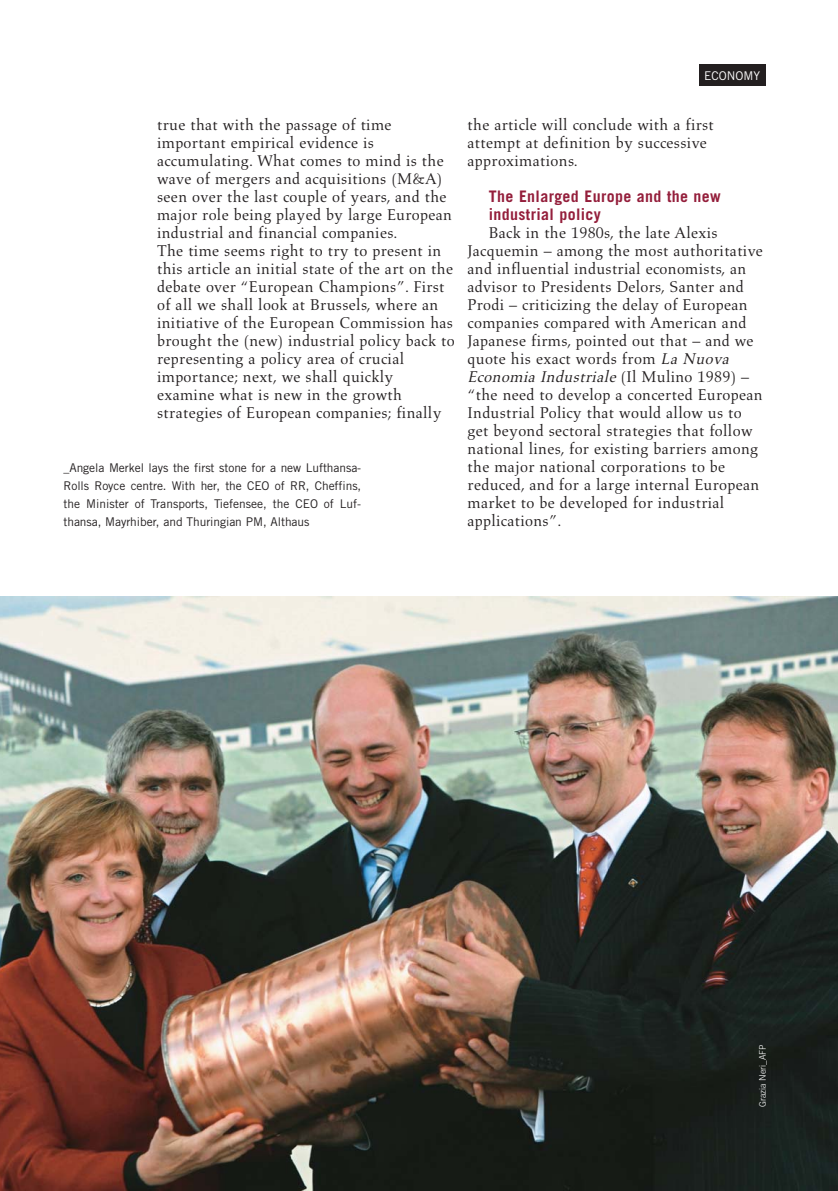
<style>
.page{position:relative;width:838px;height:1191px;background:#fff}
.page>*{position:absolute;margin:0;border:0;box-sizing:border-box;transform-origin:0 0}
.t1{font:15.9px/18px "Aldus";letter-spacing:.02em;color:#231f20}
.t2{font:700 15.9px/18px "Trade Gothic";letter-spacing:.02em;color:#941e3b}
.t3{font:12px/18px "Trade Gothic";letter-spacing:-.005em;color:#231f20;text-align:justify}
.t4{font:12px "Trade Gothic";color:#fff}
.t5{font:300 9px "Trade Gothic";color:#fff}
.s1{font-style:italic}
</style>
<div class="page">
<div style="left:699px;top:65px;width:66px;height:21px;background:#231f20"></div>
<img style="left:0;top:596px;width:837px;height:594px">
<p class="t4" style="left:704px;top:71px;width:57px">ECONOMY</p>
<p class="t1" style="left:157px;top:117px;width:299px">true that with the passage of time important empirical evidence is accumulating. What comes to mind is the wave of mergers and acquisitions (M&amp;A) seen over the last couple of years, and the major role being played by large European industrial and financial companies.<br>The time seems right to try to present in this article an initial state of the art on the debate over “European Champions”. First of all we shall look at Brussels, where an initiative of the European Commission has brought the (new) industrial policy back to representing a policy area of crucial importance; next, we shall quickly examine what is new in the growth strategies of European companies; finally</p>
<p class="t1" style="left:467px;top:117px;width:248px">the article will conclude with a first attempt at definition by successive approximations.</p>
<p class="t2" style="left:489px;top:188px;width:233px">The Enlarged Europe and the new industrial policy</p>
<p class="t1" style="left:467px;top:225px;width:297px;text-indent:21px">Back in the 1980s, the late Alexis Jacquemin – among the most authoritative and influential industrial economists, an advisor to Presidents Delors, Santer and Prodi – criticizing the delay of European companies compared with American and Japanese firms, pointed out that – and we quote his exact words from <span class="s1">La Nuova Economia Industriale</span> ( I l M u l i n o 1 9 8 9 ) – “the need to develop a concerted European Industrial Policy that would allow us to get beyond sectoral strategies that follow national lines, for existing barriers among the major national corporations to be reduced, and for a large internal European market to be developed for industrial applications”.</p>
<p class="t3" style="left:63px;top:459px;width:299px">_Angela Merkel lays the first stone for a new Lufthansa-Rolls Royce centre. With her, the CEO of RR, Cheffins, the Minister of Transports, Tiefensee, the CEO of Luf&shy;thansa, Mayrhiber, and Thuringian PM, Althaus</p>
<p class="t5" style="left:759px;top:1107px;width:65px;rotate:-90deg">Grazia Neri_AFP</p>
</div>
